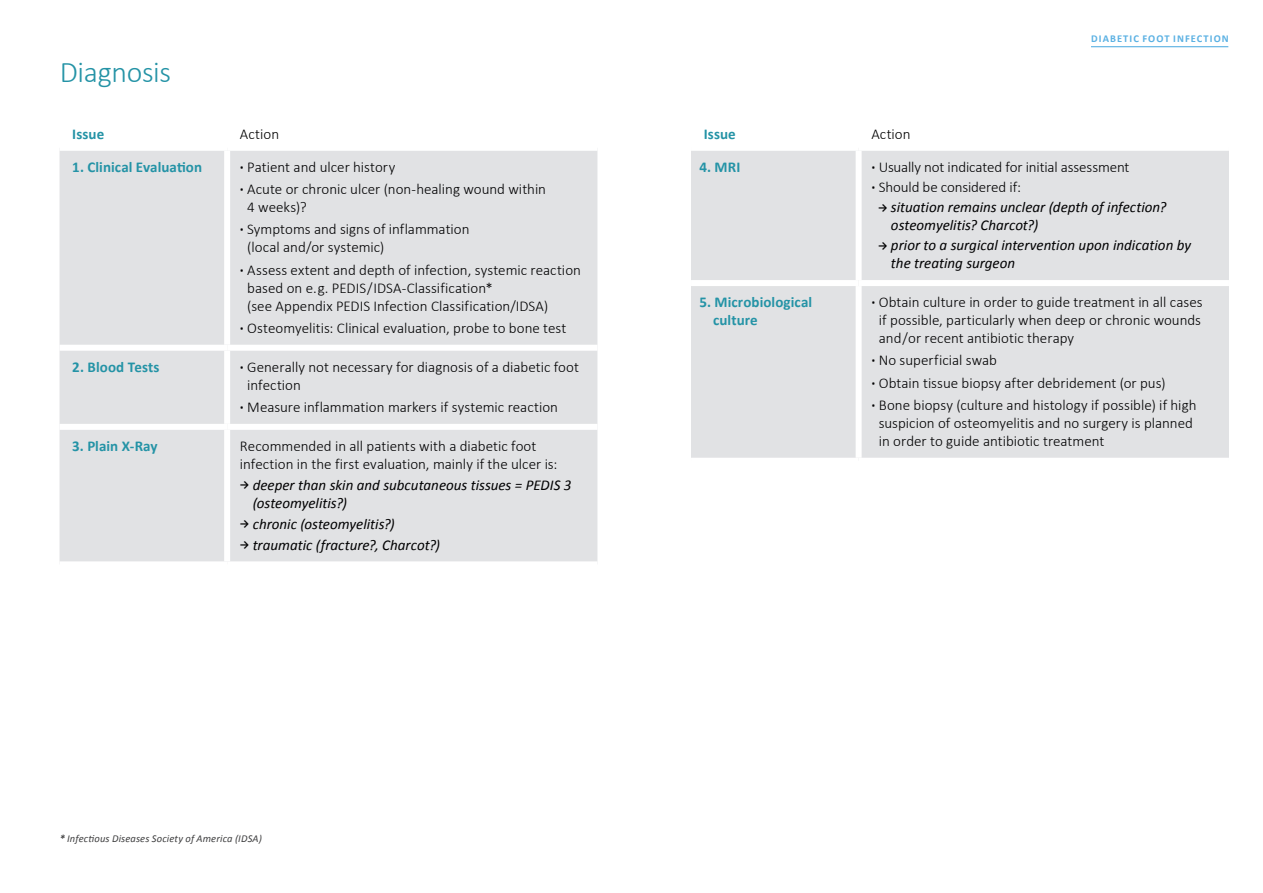
<style>
.page{position:relative;width:1263px;height:893px;background:#fff}
.page>*{position:absolute;margin:0;border:0;box-sizing:border-box;transform-origin:0 0}
.t1{font:300 30px "Calibri";letter-spacing:-.01em;color:#2493a6}
.Tabelle_Lauftext{font:300 15px/18px "Calibri";color:#000001}
.Tabelle_Lauftext-2{font:italic 15px/18px "Calibri";color:#000001}
.Tabelle_Titel_Lila{font:700 15px "Calibri";letter-spacing:.005em;color:#2493a6}
.t2{font:italic 10.5px "Calibri";letter-spacing:.015em;color:#3e3e3f}
.t3{font:700 10.5px "Calibri";letter-spacing:.1em;color:#5bb1e3}
.s1{font-weight:700}
.s2{font-weight:700;font-style:normal;font-size:10.5px}
</style>
<div class="page">
<hr style="left:1091px;top:46px;width:137px;height:1px;background:#5bb1e3">
<div style="left:691px;top:151px;width:538px;height:307px;background:#e1e2e4"></div>
<div style="left:859px;top:280px;width:370px;height:6px;background:#fff"></div>
<div style="left:691px;top:280px;width:168px;height:6px;background:#fff"></div>
<div style="left:856px;top:151px;width:6px;height:129px;background:#fff"></div>
<div style="left:856px;top:286px;width:6px;height:172px;background:#fff"></div>
<div style="left:60px;top:151px;width:537px;height:410px;background:#e1e2e4"></div>
<div style="left:227px;top:345px;width:370px;height:6px;background:#fff"></div>
<div style="left:227px;top:424px;width:370px;height:6px;background:#fff"></div>
<div style="left:60px;top:345px;width:167px;height:6px;background:#fff"></div>
<div style="left:60px;top:424px;width:167px;height:6px;background:#fff"></div>
<div style="left:224px;top:151px;width:6px;height:194px;background:#fff"></div>
<div style="left:224px;top:351px;width:6px;height:73px;background:#fff"></div>
<div style="left:224px;top:430px;width:6px;height:131px;background:#fff"></div>
<h1 class="t1" style="left:60px;top:53px;width:113px">Diagnosis</h1>
<p class="Tabelle_Titel_Lila" style="left:72px;top:125px;width:33px">Issue</p>
<p class="Tabelle_Lauftext" style="left:240px;top:125px;width:41px">Action</p>
<p class="Tabelle_Titel_Lila" style="left:72px;top:158px;width:131px">1. Clinical Evaluation</p>
<p class="Tabelle_Lauftext" style="left:240px;top:158px;width:157px"><span class="s1">·</span> Patient and ulcer history</p>
<p class="Tabelle_Lauftext" style="left:247px;top:180px;width:300px;text-indent:-7px"><span class="s1">·</span> Acute or chronic ulcer (non-healing wound within<br>4 weeks)?</p>
<p class="Tabelle_Lauftext" style="left:247px;top:220px;width:224px;text-indent:-7px"><span class="s1">·</span> Symptoms and signs of inflammation (local and / or systemic)</p>
<p class="Tabelle_Lauftext" style="left:247px;top:260px;width:335px;text-indent:-7px"><span class="s1">·</span> Assess extent and depth of infection, systemic reaction based on e. g. PEDIS/IDSA-Classification*<br>(see Appendix PEDIS Infection Classification/IDSA)</p>
<p class="Tabelle_Lauftext" style="left:240px;top:319px;width:328px"><span class="s1">·</span> Osteomyelitis: Clinical evaluation, probe to bone test</p>
<p class="Tabelle_Titel_Lila" style="left:72px;top:357px;width:89px">2. Blood Tests</p>
<p class="Tabelle_Lauftext" style="left:247px;top:358px;width:333px;text-indent:-7px"><span class="s1">·</span> Generally not necessary for diagnosis of a diabetic foot infection</p>
<p class="Tabelle_Lauftext" style="left:240px;top:398px;width:320px"><span class="s1">·</span> Measure inflammation markers if systemic reaction</p>
<p class="Tabelle_Titel_Lila" style="left:72px;top:437px;width:87px">3. Plain X-Ray</p>
<p class="Tabelle_Lauftext" style="left:240px;top:437px;width:319px">Recommended in all patients with a diabetic foot infection in the first evaluation, mainly if the ulcer is:</p>
<p class="Tabelle_Lauftext-2" style="left:253px;top:475px;width:320px;text-indent:-13px"><span class="s2">→</span> deeper than skin and subcutaneous tissues = PEDIS 3 (osteomyelitis?)</p>
<p class="Tabelle_Lauftext-2" style="left:240px;top:514px;width:156px"><span class="s2">→</span> chronic (osteomyelitis?)</p>
<p class="Tabelle_Lauftext-2" style="left:240px;top:535px;width:202px"><span class="s2">→</span> traumatic (fracture?, Charcot?)</p>
<p class="t2" style="left:60px;top:832px;width:204px"><span class="s1">*</span> Infectious Diseases Society of America (IDSA)</p>
<p class="t3" style="left:1091px;top:32px;width:139px">DIABETIC FOOT INFECTION</p>
<p class="Tabelle_Titel_Lila" style="left:704px;top:125px;width:33px">Issue</p>
<p class="Tabelle_Lauftext" style="left:871px;top:125px;width:41px">Action</p>
<p class="Tabelle_Titel_Lila" style="left:699px;top:158px;width:42px">4. MRI</p>
<p class="Tabelle_Lauftext" style="left:871px;top:158px;width:260px"><span class="s1">·</span> Usually not indicated for initial assessment</p>
<p class="Tabelle_Lauftext" style="left:871px;top:178px;width:151px"><span class="s1">·</span> Should be considered if:</p>
<p class="Tabelle_Lauftext-2" style="left:891px;top:197px;width:277px;text-indent:-13px"><span class="s2">→</span> situation remains unclear (depth of infection? osteomyelitis? Charcot?)</p>
<p class="Tabelle_Lauftext-2" style="left:891px;top:235px;width:302px;text-indent:-13px"><span class="s2">→</span> prior to a surgical intervention upon indication by the treating surgeon</p>
<p class="Tabelle_Titel_Lila" style="left:699px;top:293px;width:114px">5. Microbiological</p>
<p class="Tabelle_Titel_Lila" style="left:713px;top:311px;width:46px">culture</p>
<p class="Tabelle_Lauftext" style="left:879px;top:293px;width:325px;text-align:justify;text-indent:-7px"><span class="s1">·</span> Obtain culture in order to guide treatment in all cases if possible, particularly when deep or chronic wounds and/or recent antibiotic therapy</p>
<p class="Tabelle_Lauftext" style="left:871px;top:351px;width:127px"><span class="s1">·</span> No superficial swab</p>
<p class="Tabelle_Lauftext" style="left:871px;top:373px;width:296px"><span class="s1">·</span> Obtain tissue biopsy after debridement (or pus)</p>
<p class="Tabelle_Lauftext" style="left:879px;top:396px;width:319px;text-indent:-7px"><span class="s1">·</span> Bone biopsy (culture and histology if possible) if high suspicion of osteomyelitis and no surgery is planned in order to guide antibiotic treatment</p>
</div>
